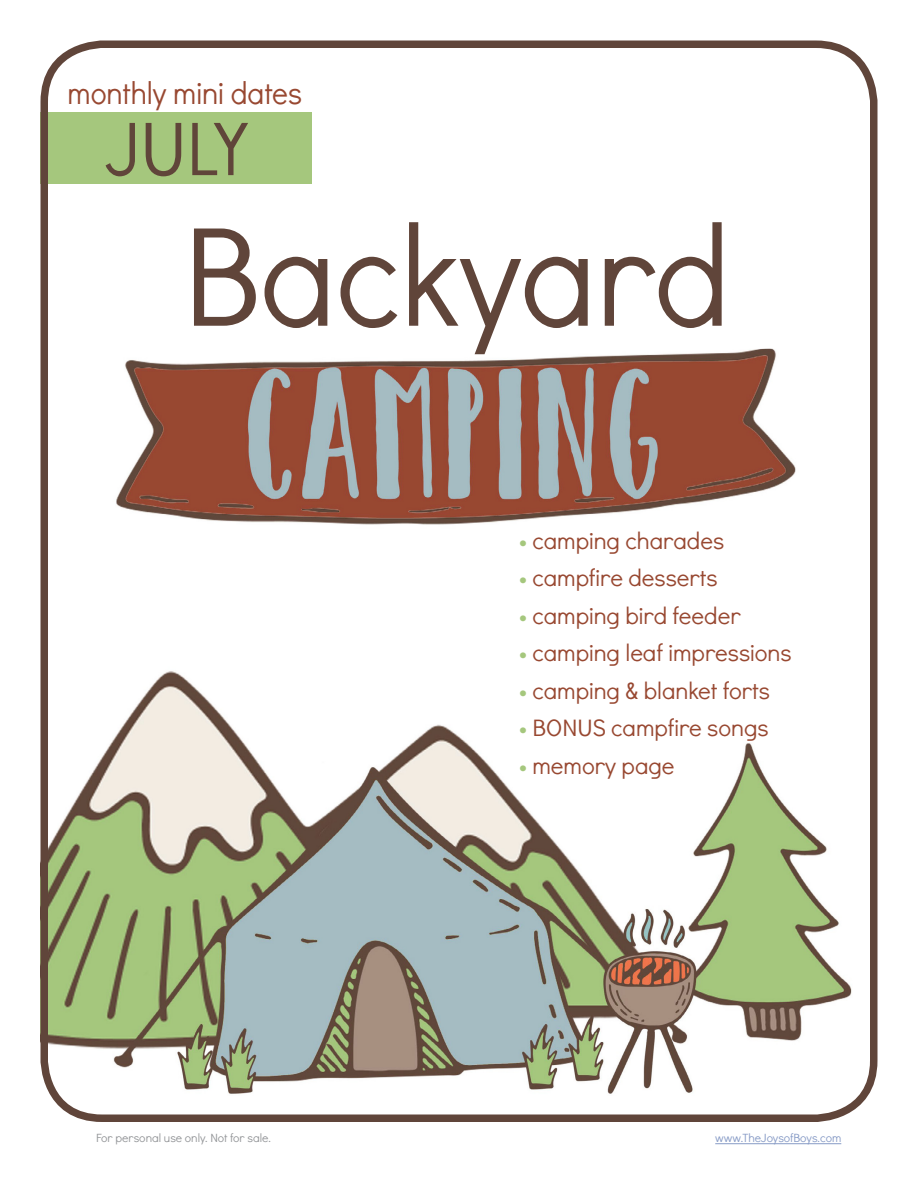
<style>
.page{position:relative;width:918px;height:1188px;background:#fff}
.page>*{position:absolute;margin:0;border:0;box-sizing:border-box;transform-origin:0 0}
.t1{font:142.5px "Didact Gothic";color:#60453a;scale:.95 1}
.t2{font:76.5px "Didact Gothic";color:#60453a;scale:.95 1}
.t3{font:31.5px "Didact Gothic";color:#984831;scale:.95 1}
.t4{font:24px "Didact Gothic";color:#984831}
.t5{font:12px "Didact Gothic";color:#939598}
.t6{font:12px "Didact Gothic";letter-spacing:-.005em;color:#879bc6}
.s1{color:#a5c77d}
</style>
<div class="page">
<div style="left:40px;top:113px;width:272px;height:71px;background:#a5c77d"></div>
<img style="left:116px;top:348px;width:680px;height:177px">
<img style="left:40px;top:665px;width:829px;height:440px">
<div style="left:41px;top:40px;width:837px;height:1082px;border:8px solid #60453a;border-radius:58px"></div>
<hr style="left:715px;top:1143px;width:126px;height:1px;background:#879bc6">
<h3 class="t3" style="left:68px;top:71px;width:248px">monthly mini dates</h3>
<h2 class="t2" style="left:105px;top:95px;width:152px">JULY</h2>
<h1 class="t1" style="left:183px;top:177px;width:577px">Backyard</h1>
<p class="t4" style="left:519px;top:524px;width:206px"><span class="s1">•</span> camping charades</p>
<p class="t4" style="left:519px;top:561px;width:200px"><span class="s1">•</span> campfire desserts</p>
<p class="t4" style="left:519px;top:599px;width:223px"><span class="s1">•</span> camping bird feeder</p>
<p class="t4" style="left:519px;top:636px;width:274px"><span class="s1">•</span> camping leaf impressions</p>
<p class="t4" style="left:519px;top:674px;width:252px"><span class="s1">•</span> camping &amp; blanket forts</p>
<p class="t4" style="left:519px;top:711px;width:251px"><span class="s1">•</span> BONUS campfire songs</p>
<p class="t4" style="left:519px;top:749px;width:157px"><span class="s1">•</span> memory page</p>
<p class="t5" style="left:96px;top:1129px;width:176px">For personal use only. Not for sale.</p>
<p class="t6" style="left:715px;top:1129px;width:128px">www.TheJoysofBoys.com</p>
</div>
